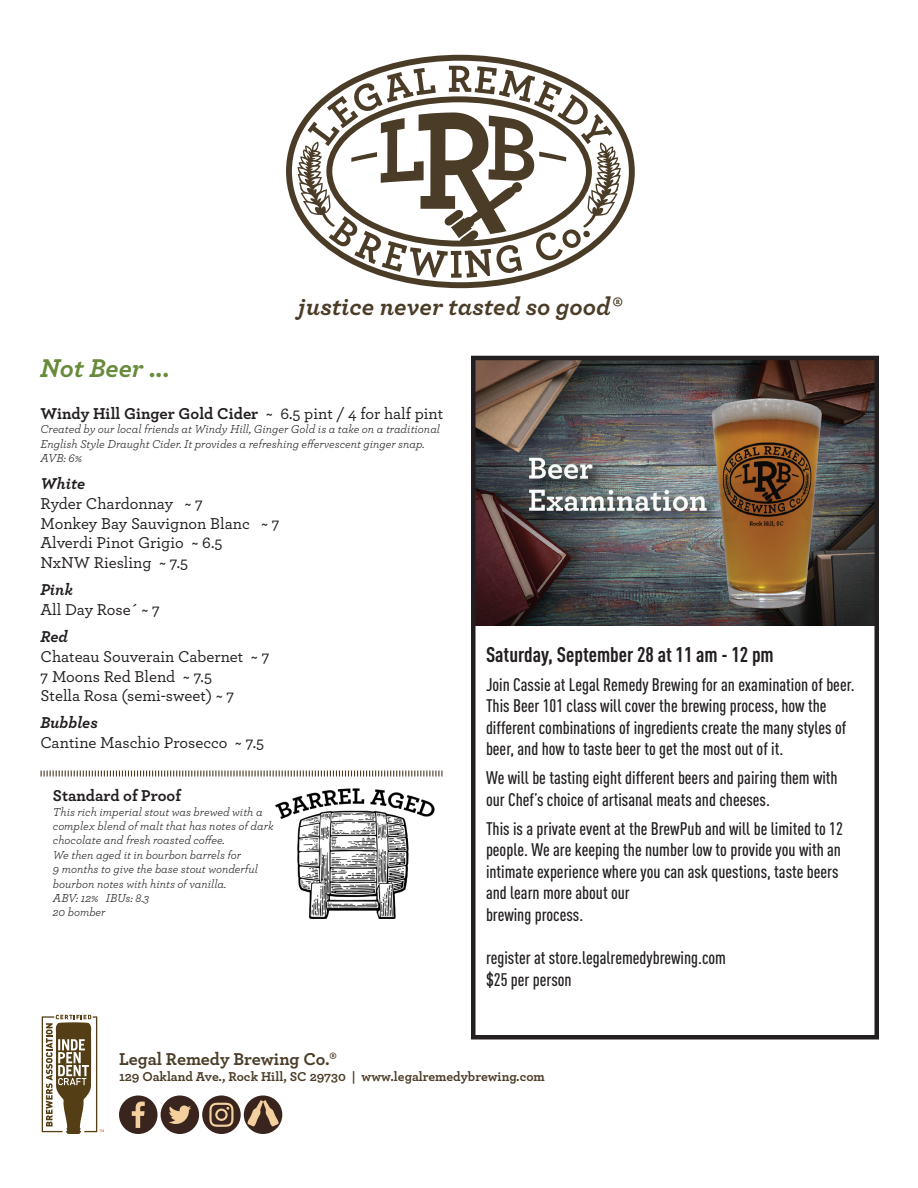
<style>
.page{position:relative;width:918px;height:1188px;background:#fff}
.page>*{position:absolute;margin:0;border:0;box-sizing:border-box;transform-origin:0 0}
.Beer_Name{font:italic 700 27px "Archer";color:#688a3b}
.t1{font:italic 700 25.5px "Archer";color:#4b3c28}
.t2{font:700 21px "DIN Cond";color:#231f20}
.t3{font:500 18px/21.6px "DIN Cond";color:#231f20}
.t4{font:700 18px "Archer";letter-spacing:-.005em;color:#4c3d28}
.wine_name{font:500 16.5px "Archer";color:#231f20}
.Beer_Name-2{font:700 16.5px "Archer";color:#231f20}
.Beer_Name-3{font:500 16.5px "Archer";color:#231f20}
.Beer_Name-4{font:italic 700 16.5px "Archer";color:#231f20}
.t5{font:700 13.5px "Archer";color:#4c3d28}
.Beer_Discription_2{font:italic 12px/14.4px "Archer";color:#231f20}
.s1{font-weight:500}
</style>
<div class="page">
<svg style="left:42px;top:1015px;width:62px;height:119px"></svg>
<div style="left:119px;top:1095px;width:39px;height:39px;background:#39251e;border-radius:50%"></div>
<svg style="left:132px;top:1102px;width:13px;height:26px"></svg>
<div style="left:161px;top:1095px;width:38px;height:39px;background:#39251e;border-radius:50%"></div>
<svg style="left:169px;top:1106px;width:22px;height:18px"></svg>
<div style="left:202px;top:1095px;width:39px;height:39px;background:#39251e;border-radius:50%"></div>
<svg style="left:209px;top:1103px;width:25px;height:24px"></svg>
<div style="left:244px;top:1095px;width:38px;height:39px;background:#39251e;border-radius:50%"></div>
<svg style="left:247px;top:1100px;width:32px;height:27px"></svg>
<svg style="left:286px;top:55px;width:349px;height:233px"></svg>
<svg style="left:308px;top:66px;width:304px;height:212px"></svg>
<svg style="left:297px;top:96px;width:324px;height:151px"></svg>
<img style="left:275px;top:788px;width:160px;height:130px">
<svg style="left:41px;top:771px;width:401px;height:6px"></svg>
<img style="left:476px;top:361px;width:398px;height:264px">
<div style="left:471px;top:356px;width:408px;height:684px;border:4px solid #231f20"></div>
<p class="Beer_Name" style="left:40px;top:347px;width:131px">Not Beer ...</p>
<p class="t1" style="left:298px;top:286px;width:325px">justice never tasted so good®</p>
<p class="Beer_Name-2" style="left:40px;top:400px;width:404px">Windy Hill Ginger Gold Cider <span class="s1">~ 6.5 pint / 4 for half pint</span></p>
<p class="Beer_Discription_2" style="left:40px;top:421px;width:401px">Created by our local friends at Windy Hill, Ginger Gold is a take on a traditional<br>English Style Draught Cider. It provides a refreshing effervescent ginger snap.<br>AVB: 6%</p>
<p class="Beer_Name-4" style="left:40px;top:470px;width:46px">White</p>
<p class="Beer_Name-3" style="left:40px;top:491px;width:164px">Ryder Chardonnay ~ 7</p>
<p class="Beer_Name-3" style="left:40px;top:511px;width:241px">Monkey Bay Sauvignon Blanc ~ 7</p>
<p class="wine_name" style="left:40px;top:531px;width:183px">Alverdi Pinot Grigio ~ 6.5</p>
<p class="Beer_Name-3" style="left:40px;top:551px;width:149px">NxNW Riesling ~ 7.5</p>
<p class="Beer_Name-4" style="left:40px;top:577px;width:34px">Pink</p>
<p class="wine_name" style="left:40px;top:598px;width:121px">All Day Rose´ ~ 7</p>
<p class="Beer_Name-4" style="left:40px;top:623px;width:29px">Red</p>
<p class="wine_name" style="left:40px;top:644px;width:230px">Chateau Souverain Cabernet ~ 7</p>
<p class="wine_name" style="left:40px;top:664px;width:173px">7 Moons Red Blend ~ 7.5</p>
<p class="wine_name" style="left:40px;top:684px;width:195px">Stella Rosa (semi-sweet) ~ 7</p>
<p class="Beer_Name-4" style="left:40px;top:710px;width:59px">Bubbles</p>
<p class="wine_name" style="left:40px;top:731px;width:225px">Cantine Maschio Prosecco ~ 7.5</p>
<p class="Beer_Name-2" style="left:53px;top:783px;width:130px">Standard of Proof</p>
<p class="Beer_Discription_2" style="left:53px;top:804px;width:222px">This rich imperial stout was brewed with a complex blend of malt that has notes of dark chocolate and fresh roasted coffee.</p>
<p class="Beer_Discription_2" style="left:53px;top:847px;width:207px">We then aged it in bourbon barrels for<br>9 months to give the base stout wonderful bourbon notes with hints of vanilla.</p>
<p class="Beer_Discription_2" style="left:53px;top:890px;width:98px">ABV: 12% IBUs: 8.3</p>
<p class="Beer_Discription_2" style="left:53px;top:905px;width:54px">20 bomber</p>
<p class="t2" style="left:486px;top:642px;width:289px">Saturday, September 28 at 11 am - 12 pm</p>
<p class="t3" style="left:486px;top:673px;width:370px">Join Cassie at Legal Remedy Brewing for an examination of beer.</p>
<p class="t3" style="left:486px;top:695px;width:362px">This Beer 101 class will cover the brewing process, how the different combinations of ingredients create the many styles of beer, and how to taste beer to get the most out of it.</p>
<p class="t3" style="left:486px;top:767px;width:353px">We will be tasting eight different beers and pairing them with our Chef’s choice of artisanal meats and cheeses.</p>
<p class="t3" style="left:486px;top:817px;width:358px">This is a private event at the BrewPub and will be limited to 12 people. We are keeping the number low to provide you with an intimate experience where you can ask questions, taste beers and learn more about our</p>
<p class="t3" style="left:486px;top:904px;width:99px">brewing process.</p>
<p class="t3" style="left:486px;top:947px;width:242px">register at store.legalremedybrewing.com</p>
<p class="t3" style="left:486px;top:968px;width:87px">$25 per person</p>
<p class="t4" style="left:119px;top:1045px;width:219px">Legal Remedy Brewing Co.®</p>
<p class="t5" style="left:119px;top:1066px;width:427px">129 Oakland Ave., Rock Hill, SC 29730 | www.legalremedybrewing.com</p>
</div>
